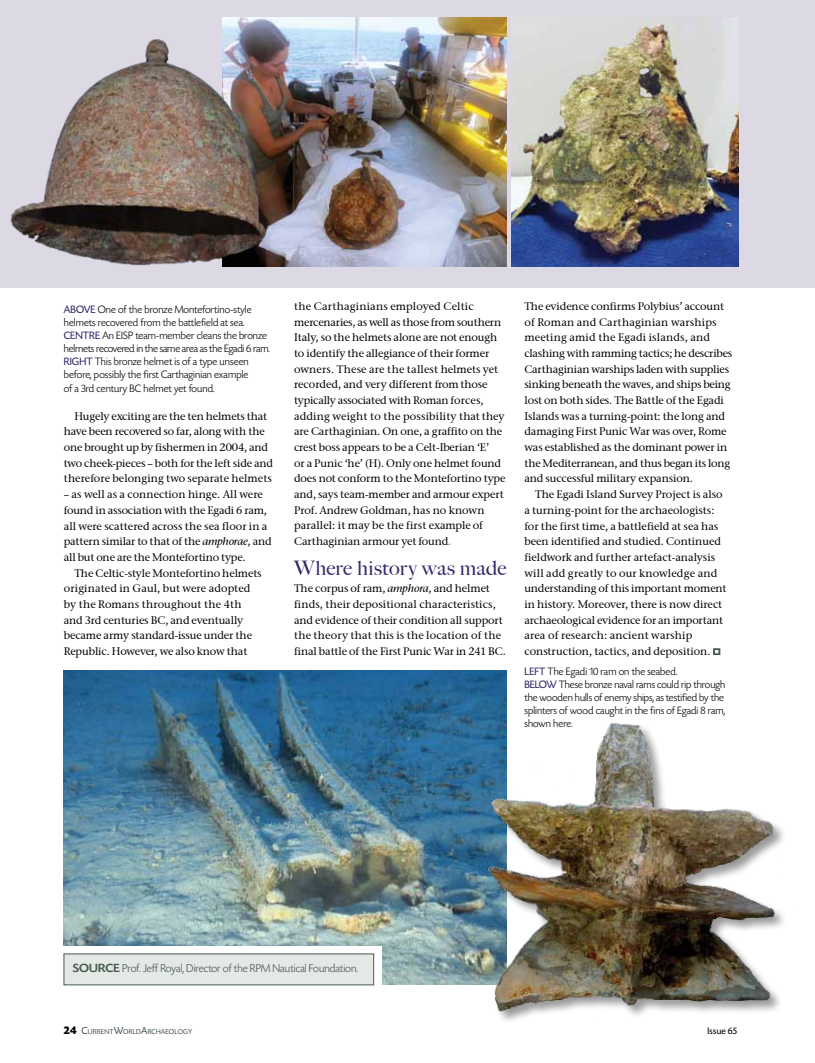
<style>
.page{position:relative;width:815px;height:1063px;background:#fff}
.page>*{position:absolute;margin:0;border:0;box-sizing:border-box;transform-origin:0 0}
.t1{font:500 20px "Big Caslon";letter-spacing:.01em;color:#35256a;scale:1.04 1}
.t2{font:300 11.88px "Today SHOP";color:#485950}
.t3{font:300 11.25px/13.1px "Today SHOP";color:#000}
.t4{font:11.25px "Today SHOP";color:#35256a}
.t5{font:11px/15.6px "Stone Serif ITCTT Medium";letter-spacing:-.01em;color:#000}
.t6{font:10px "Today SHOP";letter-spacing:.025em;color:#000}
.t7{font:7.38px "Today SHOP";letter-spacing:.03em;color:#485950}
.s1{font-weight:400;color:#35256a}
.s2{font-style:italic}
.s3{font-family:"Big Caslon";font-weight:500;color:#485950}
.s4{font-weight:500;font-size:12.5px}
.s5{font-weight:700;font-size:11.75px;color:#000}
.s6{font-size:10.62px}
</style>
<div class="page">
<div style="left:0;top:0;width:815px;height:288px;background:#ddd9e4"></div>
<img style="left:512px;top:18px;width:227px;height:249px">
<img style="left:222px;top:18px;width:285px;height:249px">
<img style="left:10px;top:32px;width:287px;height:235px">
<img style="left:64px;top:671px;width:443px;height:313px">
<img style="left:468px;top:711px;width:316px;height:310px">
<svg style="left:713px;top:648px;width:7px;height:7px"></svg>
<div style="left:43px;top:946px;width:339px;height:47px;background:#fff"></div>
<div style="left:64px;top:954px;width:310px;height:31px;background:#e4e9e6"></div>
<p class="t3" style="left:64px;top:303px;width:189px"><span class="s1">ABOVE</span> One of the bronze Montefortino-style helmets recovered from the battlefield at sea.</p>
<p class="t4" style="left:64px;top:330px;width:14px">CENTRE</p>
<p class="t3" style="left:64px;top:329px;width:208px;text-indent:39px">An EISP team-member cleans the bronze helmets recovered in the same area as the Egadi 6 ram.<br><span class="s1">RIGHT</span> This bronze helmet is of a type unseen before, possibly the first Carthaginian example<br>of a 3rd century BC helmet yet found.</p>
<p class="t5" style="left:64px;top:408px;width:211px;text-indent:11px">Hugely exciting are the ten helmets that have been recovered so far, along with the one brought up by fishermen in 2004, and two cheek-pieces – both for the left side and therefore belonging two separate helmets</p>
<p class="t5" style="left:64px;top:486px;width:209px">– as well as a connection hinge. All were found in association with the Egadi 6 ram, all were scattered across the sea floor in a pattern similar to that of the <span class="s2">amphorae</span>, and all but one are the Montefortino type.</p>
<p class="t5" style="left:64px;top:565px;width:199px;text-indent:11px">The Celtic-style Montefortino helmets originated in Gaul, but were adopted by the Romans throughout the 4th and 3rd centuries BC, and eventually became army standard-issue under the Republic. However, we also know that</p>
<p class="t5" style="left:294px;top:298px;width:213px">the Carthaginians employed Celtic mercenaries, as well as those from southern Italy, so the helmets alone are not enough to identify the allegiance of their former owners. These are the tallest helmets yet recorded, and very different from those typically associated with Roman forces, adding weight to the possibility that they are Carthaginian. On one, a graffito on the crest boss appears to be a Celt-Iberian ‘E’<br>or a Punic ‘he’ (H). Only one helmet found does not conform to the Montefortino type and, says team-member and armour expert Prof. Andrew Goldman, has no known parallel: it may be the first example of Carthaginian armour yet found<span class="s3">.</span></p>
<h1 class="t1" style="left:294px;top:556px;width:206px">Where history was made</h1>
<p class="t5" style="left:294px;top:581px;width:213px">The corpus of ram, <span class="s2">amphora</span>, and helmet finds, their depositional characteristics, and evidence of their condition all support the theory that this is the location of the final battle of the First Punic War in 241 BC.</p>
<p class="t5" style="left:524px;top:298px;width:209px">The evidence confirms Polybius’ account of Roman and Carthaginian warships meeting amid the Egadi islands, and clashing with ramming tactics; he describes Carthaginian warships laden with supplies sinking beneath the waves, and ships being lost on both sides. The Battle of the Egadi Islands was a turning-point: the long and damaging First Punic War was over, Rome was established as the dominant power in the Mediterranean, and thus began its long and successful military expansion.</p>
<p class="t5" style="left:524px;top:486px;width:204px;text-indent:11px">The Egadi Island Survey Project is also a turning-point for the archaeologists: for the first time, a battlefield at sea has been identified and studied. Continued fieldwork and further artefact-analysis will add greatly to our knowledge and understanding of this important moment in history. Moreover, there is now direct archaeological evidence for an important area of research: ancient warship construction, tactics, and deposition.</p>
<p class="t3" style="left:524px;top:665px;width:202px;text-indent:23px">The Egadi 10 ram on the seabed.<br><span class="s1">BELOW</span> These bronze naval rams could rip through the wooden hulls of enemy ships, as testified by the splinters of wood caught in the fins of Egadi 8 ram, shown here.</p>
<p class="t4" style="left:524px;top:666px;width:7px">LEFT</p>
<p class="t2" style="left:73px;top:962px;width:287px"><span class="s4">SOURCE</span> Prof. Jeff Royal, Director of the RPM Nautical Foundation.</p>
<p class="t7" style="left:64px;top:1028px;width:130px"><span class="s5">24</span> <span class="s6">C</span>URRENT<span class="s6">W</span>ORLD<span class="s6">A</span>RCHAEOLOGY</p>
<p class="t6" style="left:707px;top:1026px;width:31px">ISSUE 65</p>
</div>
